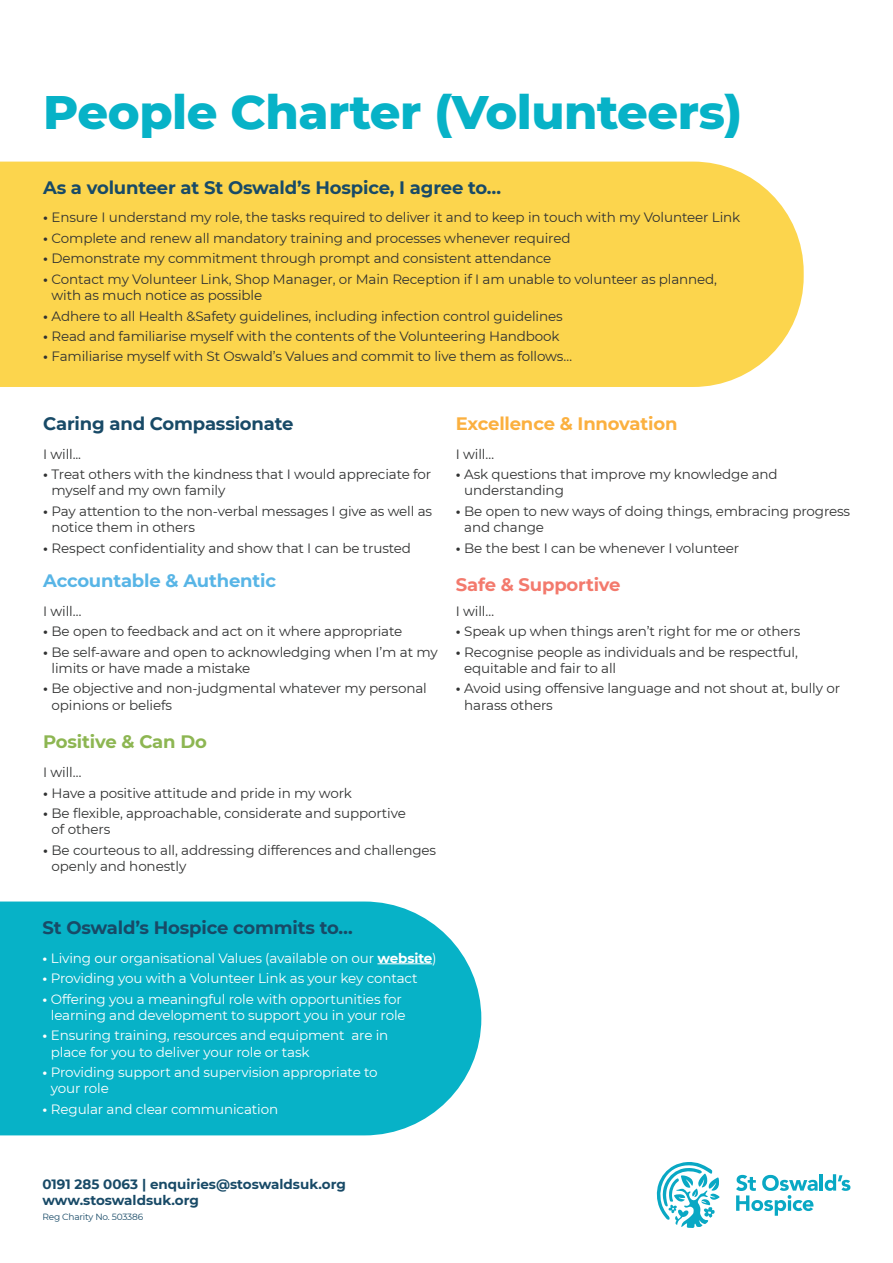
<style>
.page{position:relative;width:893px;height:1263px;background:#fff}
.page>*{position:absolute;margin:0;border:0;box-sizing:border-box;transform-origin:0 0}
.t1{font:800 48px "Montserrat";letter-spacing:-.01em;color:#07b2c7}
.t2{font:700 18px "Montserrat";letter-spacing:-.01em;color:#184a67}
.t3{font:700 18px "Montserrat";letter-spacing:-.01em;color:#58b5e6}
.t4{font:700 18px "Montserrat";letter-spacing:-.01em;color:#fbb03f}
.t5{font:700 18px "Montserrat";letter-spacing:-.01em;color:#f37a6d}
.t6{font:700 18px "Montserrat";letter-spacing:-.01em;color:#8db652}
.t7{font:13.5px/16.2px "Montserrat";letter-spacing:-.01em;color:#313232}
.t8{font:13.5px/16.2px "Montserrat";letter-spacing:-.01em;color:#fff}
.t9{font:700 13.5px/16.2px "Montserrat";color:#184a67}
.t10{font:9px "Montserrat";letter-spacing:-.02em;color:#184a67}
.s1{font-weight:700}
</style>
<div class="page">
<hr style="left:820px;top:1174px;width:3px;height:16px;background:#09a8c4">
<svg style="left:825px;top:1174px;width:25px;height:17px"></svg>
<svg style="left:736px;top:1175px;width:82px;height:41px"></svg>
<svg style="left:657px;top:1162px;width:63px;height:66px"></svg>
<div style="left:0;top:162px;width:804px;height:225px;background:#fcd54d"></div>
<div style="left:0;top:901px;width:481px;height:234px;background:#07b2c7"></div>
<hr style="left:377px;top:963px;width:55px;height:1px;background:#fff">
<h1 class="t1" style="left:43px;top:77px;width:700px">People Charter (Volunteers)</h1>
<h2 class="t2" style="left:43px;top:174px;width:460px">As a volunteer at St Oswald’s Hospice, I agree to…</h2>
<p class="t7" style="left:43px;top:209px;width:699px"><span class="s1">•</span> Ensure I understand my role, the tasks required to deliver it and to keep in touch with my Volunteer Link</p>
<p class="t7" style="left:43px;top:230px;width:529px"><span class="s1">•</span> Complete and renew all mandatory training and processes whenever required</p>
<p class="t7" style="left:43px;top:250px;width:510px"><span class="s1">•</span> Demonstrate my commitment through prompt and consistent attendance</p>
<p class="t7" style="left:52px;top:270px;width:667px;text-indent:-8px"><span class="s1">•</span> Contact my Volunteer Link, Shop Manager, or Main Reception if I am unable to volunteer as planned, with as much notice as possible</p>
<p class="t7" style="left:43px;top:307px;width:521px"><span class="s1">•</span> Adhere to all Health &amp;Safety guidelines, including infection control guidelines</p>
<p class="t7" style="left:43px;top:328px;width:518px"><span class="s1">•</span> Read and familiarise myself with the contents of the Volunteering Handbook</p>
<p class="t7" style="left:43px;top:348px;width:530px"><span class="s1">•</span> Familiarise myself with St Oswald’s Values and commit to live them as follows…</p>
<h2 class="t2" style="left:43px;top:410px;width:252px">Caring and Compassionate</h2>
<p class="t7" style="left:43px;top:445px;width:39px">I will...</p>
<p class="t7" style="left:52px;top:466px;width:381px;text-indent:-8px"><span class="s1">•</span> Treat others with the kindness that I would appreciate for myself and my own family</p>
<p class="t7" style="left:52px;top:502px;width:382px;text-indent:-8px"><span class="s1">•</span> Pay attention to the non-verbal messages I give as well as notice them in others</p>
<p class="t7" style="left:43px;top:539px;width:369px"><span class="s1">•</span> Respect confidentiality and show that I can be trusted</p>
<h2 class="t3" style="left:43px;top:567px;width:234px">Accountable &amp; Authentic</h2>
<p class="t7" style="left:43px;top:602px;width:40px">I will…</p>
<p class="t7" style="left:43px;top:623px;width:361px"><span class="s1">•</span> Be open to feedback and act on it where appropriate</p>
<p class="t7" style="left:52px;top:643px;width:388px;text-indent:-8px"><span class="s1">•</span> Be self-aware and open to acknowledging when I’m at my limits or have made a mistake</p>
<p class="t7" style="left:52px;top:680px;width:377px;text-indent:-8px"><span class="s1">•</span> Be objective and non-judgmental whatever my personal opinions or beliefs</p>
<h2 class="t6" style="left:43px;top:729px;width:165px">Positive &amp; Can Do</h2>
<p class="t7" style="left:43px;top:764px;width:40px">I will…</p>
<p class="t7" style="left:43px;top:784px;width:310px"><span class="s1">•</span> Have a positive attitude and pride in my work</p>
<p class="t7" style="left:52px;top:805px;width:356px;text-indent:-8px"><span class="s1">•</span> Be flexible, approachable, considerate and supportive of others</p>
<p class="t7" style="left:52px;top:841px;width:386px;text-indent:-8px"><span class="s1">•</span> Be courteous to all, addressing differences and challenges openly and honestly</p>
<h2 class="t2" style="left:43px;top:914px;width:312px">St Oswald’s Hospice commits to…</h2>
<p class="t8" style="left:43px;top:949px;width:396px"><span class="s1">•</span> Living our organisational Values (available on our <span class="s1">website</span>)</p>
<p class="t8" style="left:43px;top:970px;width:377px"><span class="s1">•</span> Providing you with a Volunteer Link as your key contact</p>
<p class="t8" style="left:43px;top:990px;width:365px;text-align:right"><span class="s1">•</span> Offering you a meaningful role with opportunities for learning and development to support you in your role</p>
<p class="t8" style="left:51px;top:1027px;width:339px;text-indent:-8px"><span class="s1">•</span> Ensuring training, resources and equipment are in place for you to deliver your role or task</p>
<p class="t8" style="left:51px;top:1064px;width:328px;text-indent:-8px"><span class="s1">•</span> Providing support and supervision appropriate to your role</p>
<p class="t8" style="left:43px;top:1100px;width:237px"><span class="s1">•</span> Regular and clear communication</p>
<h2 class="t4" style="left:456px;top:410px;width:223px">Excellence &amp; Innovation</h2>
<p class="t7" style="left:456px;top:445px;width:40px">I will…</p>
<p class="t7" style="left:464px;top:466px;width:315px;text-indent:-8px"><span class="s1">•</span> Ask questions that improve my knowledge and understanding</p>
<p class="t7" style="left:464px;top:502px;width:387px;text-indent:-8px"><span class="s1">•</span> Be open to new ways of doing things, embracing progress and change</p>
<p class="t7" style="left:456px;top:539px;width:285px"><span class="s1">•</span> Be the best I can be whenever I volunteer</p>
<h2 class="t5" style="left:456px;top:572px;width:166px">Safe &amp; Supportive</h2>
<p class="t7" style="left:456px;top:602px;width:40px">I will…</p>
<p class="t7" style="left:456px;top:623px;width:346px"><span class="s1">•</span> Speak up when things aren’t right for me or others</p>
<p class="t7" style="left:464px;top:643px;width:335px;text-indent:-8px"><span class="s1">•</span> Recognise people as individuals and be respectful, equitable and fair to all</p>
<p class="t7" style="left:464px;top:680px;width:377px;text-indent:-8px"><span class="s1">•</span> Avoid using offensive language and not shout at, bully or harass others</p>
<p class="t9" style="left:43px;top:1176px;width:305px">0191 285 0063 | enquiries@stoswaldsuk.org www.stoswaldsuk.org</p>
<p class="t10" style="left:43px;top:1211px;width:102px">Reg Charity No. 503386</p>
</div>
